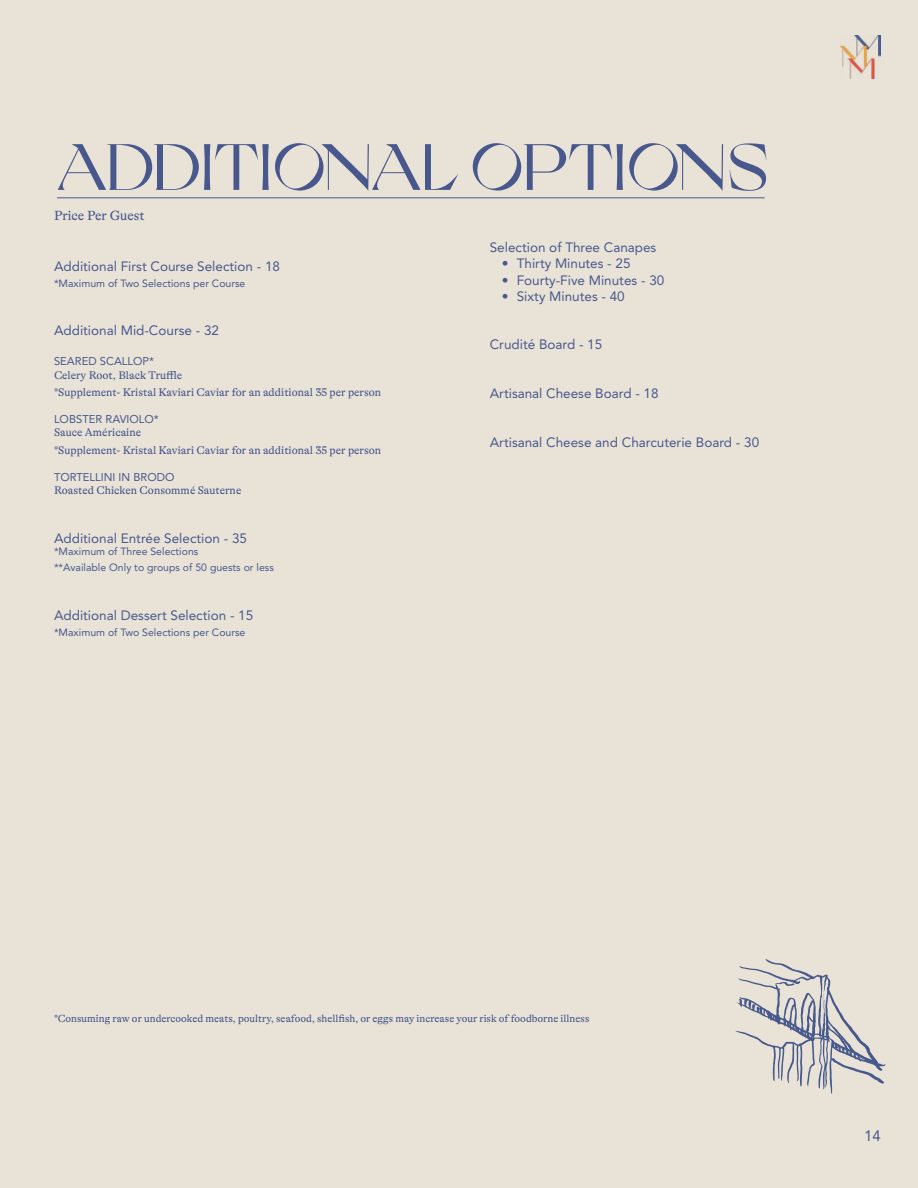
<style>
.page{position:relative;width:918px;height:1188px;background:#fff}
.page>*{position:absolute;margin:0;border:0;box-sizing:border-box;transform-origin:0 0}
.t1{font:66px "Grand Slang";letter-spacing:-.01em;color:#48588d}
.t2{font:15px "Avenir LT Std";color:#48588d}
.t3{font:13.5px "Avenir LT Std";color:#48588d}
.t4{font:13.5px "GT Alpina";color:#48588d}
.t5{font:11.25px/17.2px "GT Alpina";color:#48588d}
.t6{font:11.25px "Avenir LT Std";color:#48588d}
.t7{font:10.5px/16.2px "Avenir LT Std";color:#48588d}
.t8{font:10.5px "GT Alpina";color:#48588d}
</style>
<div class="page">
<div style="left:1px;top:0;width:917px;height:1188px;background:#e9e3d7"></div>
<img style="left:841px;top:36px;width:39px;height:43px">
<svg style="left:735px;top:959px;width:151px;height:135px"></svg>
<hr style="left:57px;top:198px;width:708px;height:1px;background:#48588d">
<h1 class="t1" style="left:57px;top:130px;width:713px">ADDITIONAL OPTIONS</h1>
<p class="t4" style="left:54px;top:208px;width:92px">Price Per Guest</p>
<p class="t3" style="left:54px;top:258px;width:228px">Additional First Course Selection - 18</p>
<p class="t7" style="left:54px;top:275px;width:193px">*Maximum of Two Selections per Course</p>
<p class="t3" style="left:54px;top:323px;width:167px">Additional Mid-Course - 32</p>
<p class="t6" style="left:54px;top:355px;width:102px">SEARED SCALLOP*</p>
<p class="t5" style="left:54px;top:366px;width:329px">Celery Root, Black Truffle<br>*Supplement- Kristal Kaviari Caviar for an additional 35 per person</p>
<p class="t6" style="left:54px;top:412px;width:106px">LOBSTER RAVIOLO*</p>
<p class="t5" style="left:54px;top:424px;width:329px">Sauce Américaine<br>*Supplement- Kristal Kaviari Caviar for an additional 35 per person</p>
<p class="t6" style="left:54px;top:470px;width:122px">TORTELLINI IN BRODO</p>
<p class="t5" style="left:54px;top:482px;width:189px">Roasted Chicken Consommé Sauterne</p>
<p class="t3" style="left:54px;top:530px;width:195px">Additional Entrée Selection - 35</p>
<p class="t7" style="left:54px;top:544px;width:221px">*Maximum of Three Selections<br>**Available Only to groups of 50 guests or less</p>
<p class="t3" style="left:54px;top:608px;width:201px">Additional Dessert Selection - 15</p>
<p class="t7" style="left:54px;top:625px;width:193px">*Maximum of Two Selections per Course</p>
<p class="t3" style="left:490px;top:240px;width:168px">Selection of Three Canapes</p>
<p class="t3" style="left:502px;top:256px;width:130px">• Thirty Minutes - 25</p>
<p class="t3" style="left:502px;top:272px;width:164px">• Fourty-Five Minutes - 30</p>
<p class="t3" style="left:502px;top:288px;width:125px">• Sixty Minutes - 40</p>
<p class="t3" style="left:490px;top:337px;width:114px">Crudité Board - 15</p>
<p class="t3" style="left:490px;top:385px;width:170px">Artisanal Cheese Board - 18</p>
<p class="t3" style="left:490px;top:434px;width:271px">Artisanal Cheese and Charcuterie Board - 30</p>
<p class="t8" style="left:54px;top:1013px;width:537px">*Consuming raw or undercooked meats, poultry, seafood, shellfish, or eggs may increase your risk of foodborne illness</p>
<p class="t2" style="left:864px;top:1127px;width:18px">14</p>
</div>
